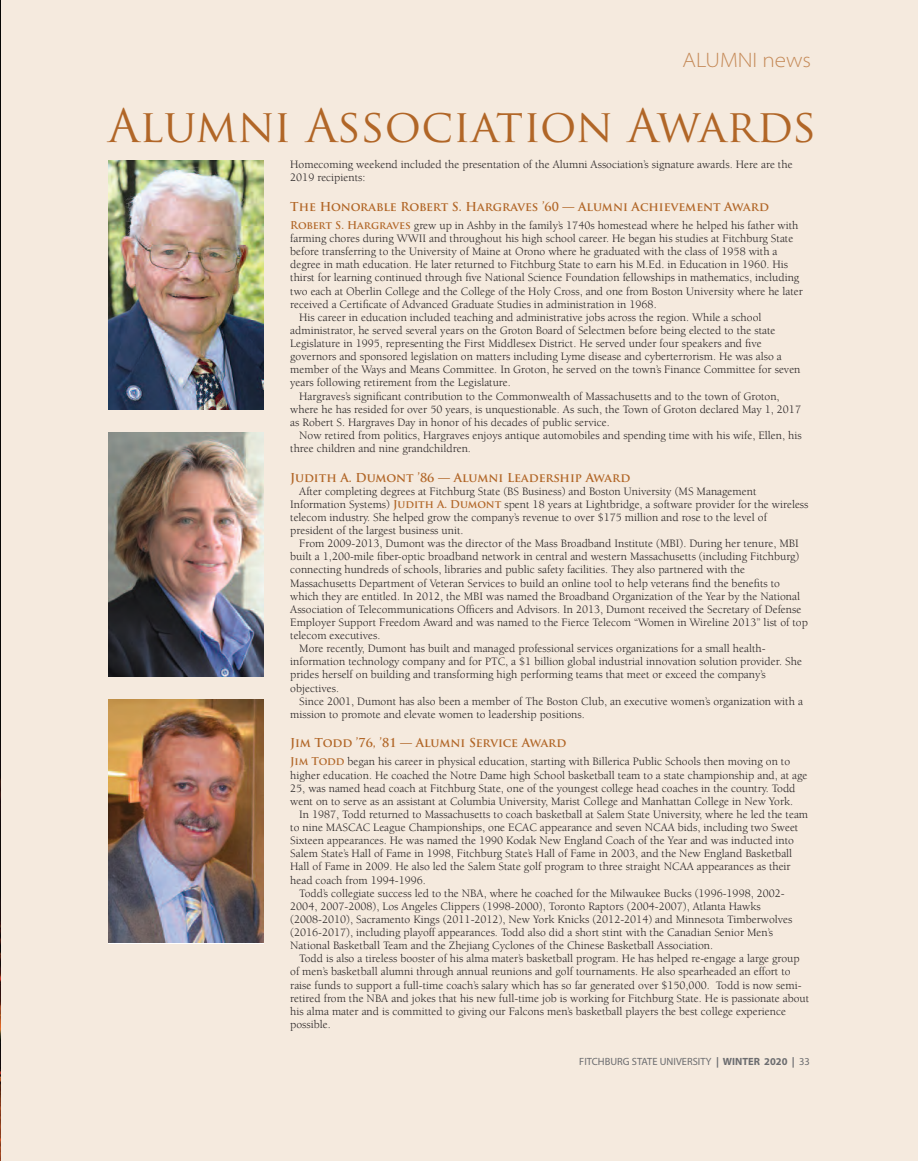
<style>
.page{position:relative;width:918px;height:1161px;background:#fff}
.page>*{position:absolute;margin:0;border:0;box-sizing:border-box;transform-origin:0 0}
.t1{font:45px "Trajan Pro";color:#b16627}
.t2{font:300 semi-expanded 21px "Myriad Pro";color:#c58a58}
.t3{font:700 12px "Trajan Pro";color:#b16627}
.t4{font:11.7px/13px "Berkeley Std";color:#231f20}
.t5{font:10.5px "Myriad Pro";color:#6c6d70}
.s1{font-family:"Trajan Pro";font-weight:700;font-size:10.5px;color:#b16627}
.s2{font-weight:700}
</style>
<div class="page">
<img style="left:0;top:0;width:1px;height:1161px">
<div style="left:1px;top:0;width:917px;height:1161px;background:#f5eade"></div>
<img style="left:108px;top:700px;width:155px;height:242px">
<img style="left:108px;top:433px;width:155px;height:244px">
<img style="left:108px;top:160px;width:155px;height:250px">
<h2 class="t2" style="left:683px;top:52px;width:130px">ALUMNI news</h2>
<h1 class="t1" style="left:108px;top:100px;width:710px">Alumni Association Awards</h1>
<p class="t4" style="left:290px;top:159px;width:504px">Homecoming weekend included the presentation of the Alumni Association’s signature awards. Here are the<br>2019 recipients:</p>
<p class="t3" style="left:290px;top:200px;width:480px">The Honorable Robert S. Hargraves ’60 — Alumni Achievement Award</p>
<p class="t4" style="left:290px;top:220px;width:510px"><span class="s1">Robert S. Hargraves</span> grew up in Ashby in the family’s 1740s homestead where he helped his father with</p>
<p class="t4" style="left:290px;top:233px;width:505px">farming chores during WWII and throughout his high school career. He began his studies at Fitchburg State</p>
<p class="t4" style="left:290px;top:246px;width:489px">before transferring to the University of Maine at Orono where he graduated with the class of 1958 with a</p>
<p class="t4" style="left:290px;top:259px;width:499px">degree in math education. He later returned to Fitchburg State to earn his M.Ed. in Education in 1960. His</p>
<p class="t4" style="left:290px;top:272px;width:511px">thirst for learning continued through five National Science Foundation fellowships in mathematics, including</p>
<p class="t4" style="left:290px;top:285px;width:514px">two each at Oberlin College and the College of the Holy Cross, and one from Boston University where he later</p>
<p class="t4" style="left:290px;top:299px;width:368px">received a Certificate of Advanced Graduate Studies in administration in 1968.</p>
<p class="t4" style="left:299px;top:312px;width:464px">His career in education included teaching and administrative jobs across the region. While a school</p>
<p class="t4" style="left:290px;top:325px;width:487px">administrator, he served several years on the Groton Board of Selectmen before being elected to the state</p>
<p class="t4" style="left:290px;top:338px;width:473px">Legislature in 1995, representing the First Middlesex District. He served under four speakers and five</p>
<p class="t4" style="left:290px;top:351px;width:493px">governors and sponsored legislation on matters including Lyme disease and cyberterrorism. He was also a</p>
<p class="t4" style="left:290px;top:364px;width:512px">member of the Ways and Means Committee. In Groton, he served on the town’s Finance Committee for seven</p>
<p class="t4" style="left:290px;top:377px;width:222px">years following retirement from the Legislature.</p>
<p class="t4" style="left:299px;top:390px;width:482px">Hargraves’s significant contribution to the Commonwealth of Massachusetts and to the town of Groton,</p>
<p class="t4" style="left:290px;top:404px;width:512px">where he has resided for over 50 years, is unquestionable. As such, the Town of Groton declared May 1, 2017</p>
<p class="t4" style="left:290px;top:417px;width:321px">as Robert S. Hargraves Day in honor of his decades of public service.</p>
<p class="t4" style="left:299px;top:430px;width:504px">Now retired from politics, Hargraves enjoys antique automobiles and spending time with his wife, Ellen, his</p>
<p class="t4" style="left:290px;top:443px;width:182px">three children and nine grandchildren.</p>
<p class="t3" style="left:290px;top:470px;width:342px">Judith A. Dumont ’86 — Alumni Leadership Award</p>
<p class="t4" style="left:290px;top:485px;width:520px;text-indent:9px">After completing degrees at Fitchburg State (BS Business) and Boston University (MS Management Information Systems) <span class="s1">Judith A. Dumont</span> spent 18 years at Lightbridge, a software provider for the wireless telecom industry. She helped grow the company’s revenue to over $175 million and rose to the level of president of the largest business unit.</p>
<p class="t4" style="left:299px;top:538px;width:501px">From 2009-2013, Dumont was the director of the Mass Broadband Institute (MBI). During her tenure, MBI</p>
<p class="t4" style="left:290px;top:551px;width:511px">built a 1,200-mile fiber-optic broadband network in central and western Massachusetts (including Fitchburg)</p>
<p class="t4" style="left:290px;top:564px;width:456px">connecting hundreds of schools, libraries and public safety facilities. They also partnered with the</p>
<p class="t4" style="left:290px;top:577px;width:491px">Massachusetts Department of Veteran Services to build an online tool to help veterans find the benefits to</p>
<p class="t4" style="left:290px;top:590px;width:511px">which they are entitled. In 2012, the MBI was named the Broadband Organization of the Year by the National</p>
<p class="t4" style="left:290px;top:604px;width:513px">Association of Telecommunications Officers and Advisors. In 2013, Dumont received the Secretary of Defense</p>
<p class="t4" style="left:290px;top:617px;width:519px">Employer Support Freedom Award and was named to the Fierce Telecom “Women in Wireline 2013” list of top</p>
<p class="t4" style="left:290px;top:630px;width:92px">telecom executives.</p>
<p class="t4" style="left:299px;top:643px;width:468px">More recently, Dumont has built and managed professional services organizations for a small health-</p>
<p class="t4" style="left:290px;top:656px;width:513px">information technology company and for PTC, a $1 billion global industrial innovation solution provider. She</p>
<p class="t4" style="left:290px;top:669px;width:477px">prides herself on building and transforming high performing teams that meet or exceed the company’s</p>
<p class="t4" style="left:290px;top:682px;width:50px">objectives.</p>
<p class="t4" style="left:299px;top:695px;width:505px">Since 2001, Dumont has also been a member of The Boston Club, an executive women’s organization with a</p>
<p class="t4" style="left:290px;top:709px;width:296px">mission to promote and elevate women to leadership positions.</p>
<p class="t3" style="left:290px;top:736px;width:278px">Jim Todd ’76, ’81 — Alumni Service Award</p>
<p class="t4" style="left:290px;top:756px;width:519px"><span class="s1">Jim Todd</span> began his career in physical education, starting with Billerica Public Schools then moving on to higher education. He coached the Notre Dame high School basketball team to a state championship and, at age 25, was named head coach at Fitchburg State, one of the youngest college head coaches in the country. Todd went on to serve as an assistant at Columbia University, Marist College and Manhattan College in New York.</p>
<p class="t4" style="left:299px;top:809px;width:510px">In 1987, Todd returned to Massachusetts to coach basketball at Salem State University, where he led the team</p>
<p class="t4" style="left:290px;top:822px;width:510px">to nine MASCAC League Championships, one ECAC appearance and seven NCAA bids, including two Sweet</p>
<p class="t4" style="left:290px;top:835px;width:505px">Sixteen appearances. He was named the 1990 Kodak New England Coach of the Year and was inducted into</p>
<p class="t4" style="left:290px;top:848px;width:504px">Salem State’s Hall of Fame in 1998, Fitchburg State’s Hall of Fame in 2003, and the New England Basketball</p>
<p class="t4" style="left:290px;top:861px;width:502px">Hall of Fame in 2009. He also led the Salem State golf program to three straight NCAA appearances as their</p>
<p class="t4" style="left:290px;top:874px;width:137px">head coach from 1994-1996.</p>
<p class="t4" style="left:299px;top:887px;width:487px">Todd’s collegiate success led to the NBA, where he coached for the Milwaukee Bucks (1996-1998, 2002-</p>
<p class="t4" style="left:290px;top:901px;width:472px">2004, 2007-2008), Los Angeles Clippers (1998-2000), Toronto Raptors (2004-2007), Atlanta Hawks</p>
<p class="t4" style="left:290px;top:914px;width:504px">(2008-2010), Sacramento Kings (2011-2012), New York Knicks (2012-2014) and Minnesota Timberwolves</p>
<p class="t4" style="left:290px;top:927px;width:484px">(2016-2017), including playoff appearances. Todd also did a short stint with the Canadian Senior Men’s</p>
<p class="t4" style="left:290px;top:940px;width:424px">National Basketball Team and the Zhejiang Cyclones of the Chinese Basketball Association.</p>
<p class="t4" style="left:299px;top:953px;width:502px">Todd is also a tireless booster of his alma mater’s basketball program. He has helped re-engage a large group</p>
<p class="t4" style="left:290px;top:966px;width:502px">of men’s basketball alumni through annual reunions and golf tournaments. He also spearheaded an effort to</p>
<p class="t4" style="left:290px;top:979px;width:513px">raise funds to support a full-time coach’s salary which has so far generated over $150,000. Todd is now semi-</p>
<p class="t4" style="left:290px;top:992px;width:521px">retired from the NBA and jokes that his new full-time job is working for Fitchburg State. He is passionate about</p>
<p class="t4" style="left:290px;top:1006px;width:497px">his alma mater and is committed to giving our Falcons men’s basketball players the best college experience</p>
<p class="t4" style="left:290px;top:1019px;width:42px">possible.</p>
<p class="t5" style="left:579px;top:1057px;width:232px">FITCHBURG STATE UNIVERSITY <span class="s2">| WINTER 2020 |</span> 33</p>
</div>
